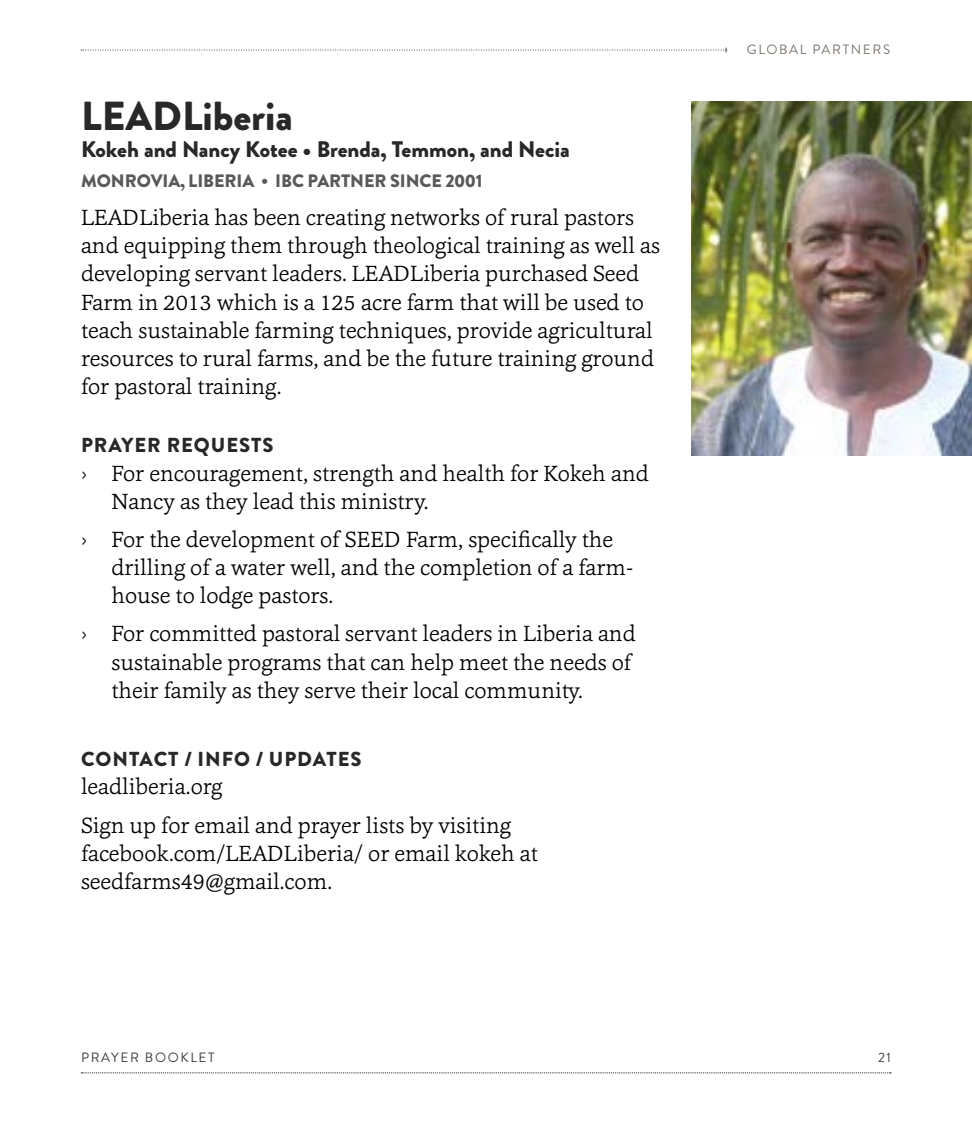
<style>
.page{position:relative;width:972px;height:1134px;background:#fff}
.page>*{position:absolute;margin:0;border:0;box-sizing:border-box;transform-origin:0 0}
.t1{font:900 40.5px "Brandon Grotesque";color:#292829}
.t2{font:300 22.5px/28.1px "Cassia";color:#000}
.t3{font:900 22.5px "Brandon Grotesque";color:#292829}
.t4{font:900 20.25px "Brandon Grotesque";letter-spacing:.045em;color:#292829}
.t5{font:900 18px "Brandon Grotesque";letter-spacing:-.005em;color:#58595b}
.t6{font:13.5px "Brandon Grotesque";letter-spacing:.12em;color:#414042}
.t7{font:13.5px "Brandon Grotesque";letter-spacing:.12em;color:#7e766e}
.s1{font-family:"Caecilia LT Std"}
</style>
<div class="page">
<svg style="left:81px;top:1073px;width:810px;height:1px"></svg>
<svg style="left:81px;top:48px;width:646px;height:5px"></svg>
<img style="left:692px;top:101px;width:280px;height:354px">
<h1 class="t1" style="left:81px;top:87px;width:213px">LEADLiberia</h1>
<p class="t3" style="left:81px;top:133px;width:490px">Kokeh and Nancy Kotee • Brenda, Temmon, and Necia</p>
<p class="t5" style="left:81px;top:168px;width:403px">MONROVIA, LIBERIA • IBC PARTNER SINCE 2001</p>
<p class="t2" style="left:81px;top:203px;width:581px">LEADLiberia has been creating networks of rural pastors and equipping them through theological training as well as developing servant leaders. LEADLiberia purchased Seed Farm in 2013 which is a 125 acre farm that will be used to teach sustainable farming techniques, provide agricultural resources to rural farms, and be the future training ground for pastoral training.</p>
<p class="t4" style="left:81px;top:431px;width:194px">PRAYER REQUESTS</p>
<p class="t2" style="left:111px;top:458px;width:539px;text-indent:-30px"><span class="s1">›</span> For encouragement, strength and health for Kokeh and<br>Nancy as they lead this ministry.</p>
<p class="t2" style="left:111px;top:525px;width:523px;text-indent:-30px"><span class="s1">›</span> For the development of SEED Farm, specifically the drilling of a water well, and the completion of a farm&shy;house to lodge pastors.</p>
<p class="t2" style="left:111px;top:619px;width:526px;text-indent:-30px"><span class="s1">›</span> For committed pastoral servant leaders in Liberia and sustainable programs that can help meet the needs of their family as they serve their local community.</p>
<p class="t4" style="left:81px;top:745px;width:282px">CONTACT / INFO / UPDATES</p>
<p class="t2" style="left:81px;top:767px;width:432px;line-height:38.2px">leadliberia.org<br>Sign up for email and prayer lists by visiting</p>
<p class="t2" style="left:81px;top:839px;width:459px">facebook.com/LEADLiberia/ or email kokeh at seedfarms49@gmail.com.</p>
<p class="t7" style="left:747px;top:40px;width:145px">GLOBAL PARTNERS</p>
<p class="t6" style="left:81px;top:1049px;width:135px">PRAYER BOOKLET</p>
<p class="t6" style="left:878px;top:1049px;width:14px">21</p>
</div>
